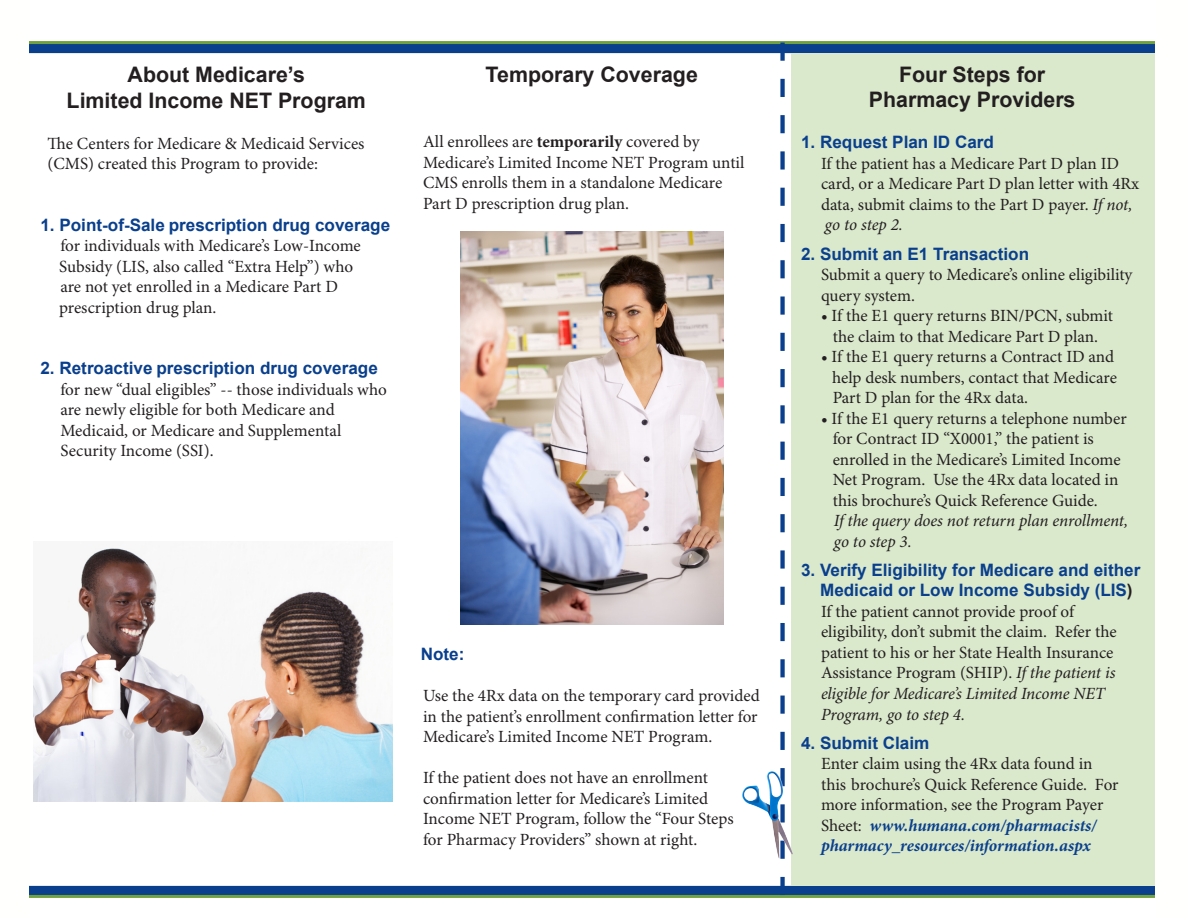
<style>
.page{position:relative;width:1188px;height:918px;background:#fff}
.page>*{position:absolute;margin:0;border:0;box-sizing:border-box;transform-origin:0 0}
.t1{font:700 21.3px/25.7px "Arial";color:#231f20;text-align:center}
.t2{font:17.1px/20.5px "Minion Pro";color:#231f20}
.t3{font:700 17.1px "Arial";color:#093f8c}
.s1{font-family:"Arial";font-weight:700;color:#093f8c}
.s2{font-weight:700}
.s3{font-style:italic}
.s4{font-family:"Arial";font-weight:700}
.s5{font-weight:700;font-style:italic;color:#093f8c}
</style>
<div class="page">
<div style="left:0;top:886px;width:1188px;height:12px;background:#71a13e"></div>
<div style="left:0;top:41px;width:1188px;height:12px;background:#71a13e"></div>
<div style="left:0;top:44px;width:1188px;height:9px;background:#093f8c"></div>
<div style="left:0;top:886px;width:1188px;height:9px;background:#093f8c"></div>
<div style="left:791px;top:53px;width:365px;height:833px;background:#dae8cc"></div>
<img style="left:34px;top:548px;width:358px;height:254px">
<svg style="left:780px;top:43px;width:5px;height:843px"></svg>
<img style="left:742px;top:767px;width:51px;height:94px">
<img style="left:461px;top:231px;width:262px;height:394px">
<div style="left:1156px;top:0;width:32px;height:918px;background:#fffffd"></div>
<div style="left:0;top:0;width:29px;height:918px;background:#fffffd"></div>
<h1 class="t1" style="left:67px;top:62px;width:301px">About Medicare’s<br>Limited Income NET Program</h1>
<p class="t2" style="left:48px;top:134px;width:318px">The Centers for Medicare &amp; Medicaid Services (CMS) created this Program to provide:</p>
<p class="t2" style="left:59px;top:216px;width:332px;text-indent:-19px"><span class="s1">1. Point-of-Sale prescription drug coverage </span>for individuals with Medicare’s Low-Income Subsidy (LIS, also called “Extra Help”) who<br>are not yet enrolled in a Medicare Part D prescription drug plan.</p>
<p class="t2" style="left:60px;top:359px;width:328px;text-indent:-20px"><span class="s1">2. Retroactive prescription drug coverage </span>for new “dual eligibles” -- those individuals who are newly eligible for both Medicare and Medicaid, or Medicare and Supplemental Security Income (SSI).</p>
<h2 class="t1" style="left:486px;top:62px;width:214px">Temporary Coverage</h2>
<p class="t2" style="left:423px;top:132px;width:323px">All enrollees are <span class="s2">temporarily</span> covered by Medicare’s Limited Income NET Program until CMS enrolls them in a standalone Medicare Part D prescription drug plan.</p>
<p class="t3" style="left:421px;top:643px;width:45px">Note:</p>
<p class="t2" style="left:423px;top:686px;width:338px">Use the 4Rx data on the temporary card provided in the patient’s enrollment confirmation letter for<br>Medicare’s Limited Income NET Program.</p>
<p class="t2" style="left:423px;top:768px;width:312px">If the patient does not have an enrollment confirmation letter for Medicare’s Limited Income NET Program, follow the “Four Steps for Pharmacy Providers” shown at right.</p>
<h2 class="t1" style="left:869px;top:62px;width:208px">Four Steps for<br>Pharmacy Providers</h2>
<p class="t2" style="left:821px;top:133px;width:320px;text-indent:-20px"><span class="s1">1. Request Plan ID Card<br></span>If the patient has a Medicare Part D plan ID card, or a Medicare Part D plan letter with 4Rx data, submit claims to the Part D payer. <span class="s3">If not, go to step 2.</span></p>
<p class="t2" style="left:821px;top:244px;width:313px;text-indent:-20px"><span class="s1">2. Submit an E1 Transaction<br></span>Submit a query to Medicare’s online eligibility query system.</p>
<p class="t2" style="left:821px;top:306px;width:294px;text-align:center">• If the E1 query returns BIN/PCN, submit the claim to that Medicare Part D plan.</p>
<p class="t2" style="left:832px;top:347px;width:286px;text-indent:-11px">• If the E1 query returns a Contract ID and help desk numbers, contact that Medicare<br>Part D plan for the 4Rx data.</p>
<p class="t2" style="left:833px;top:409px;width:297px;text-indent:-12px">• If the E1 query returns a telephone number for Contract ID “X0001,” the patient is enrolled in the Medicare’s Limited Income Net Program. Use the 4Rx data located in this brochure’s Quick Reference Guide.<br><span class="s3">If the query does not return plan enrollment, go to step 3.</span></p>
<p class="t2" style="left:820px;top:561px;width:322px;text-indent:-19px"><span class="s1">3. Verify Eligibility for Medicare and either Medicaid or Low Income Subsidy (LIS</span><span class="s4">)<br></span>If the patient cannot provide proof of eligibility, don’t submit the claim. Refer the patient to his or her State Health Insurance Assistance Program (SHIP). <span class="s3">If the patient is eligible for Medicare’s Limited Income NET Program, go to step 4.</span></p>
<p class="t2" style="left:821px;top:734px;width:299px;text-indent:-20px"><span class="s1">4. Submit Claim<br></span>Enter claim using the 4Rx data found in this brochure’s Quick Reference Guide. For more information, see the Program Payer Sheet: <span class="s5">www.humana.com/pharmacists/ pharmacy_resources/information.aspx</span></p>
</div>
